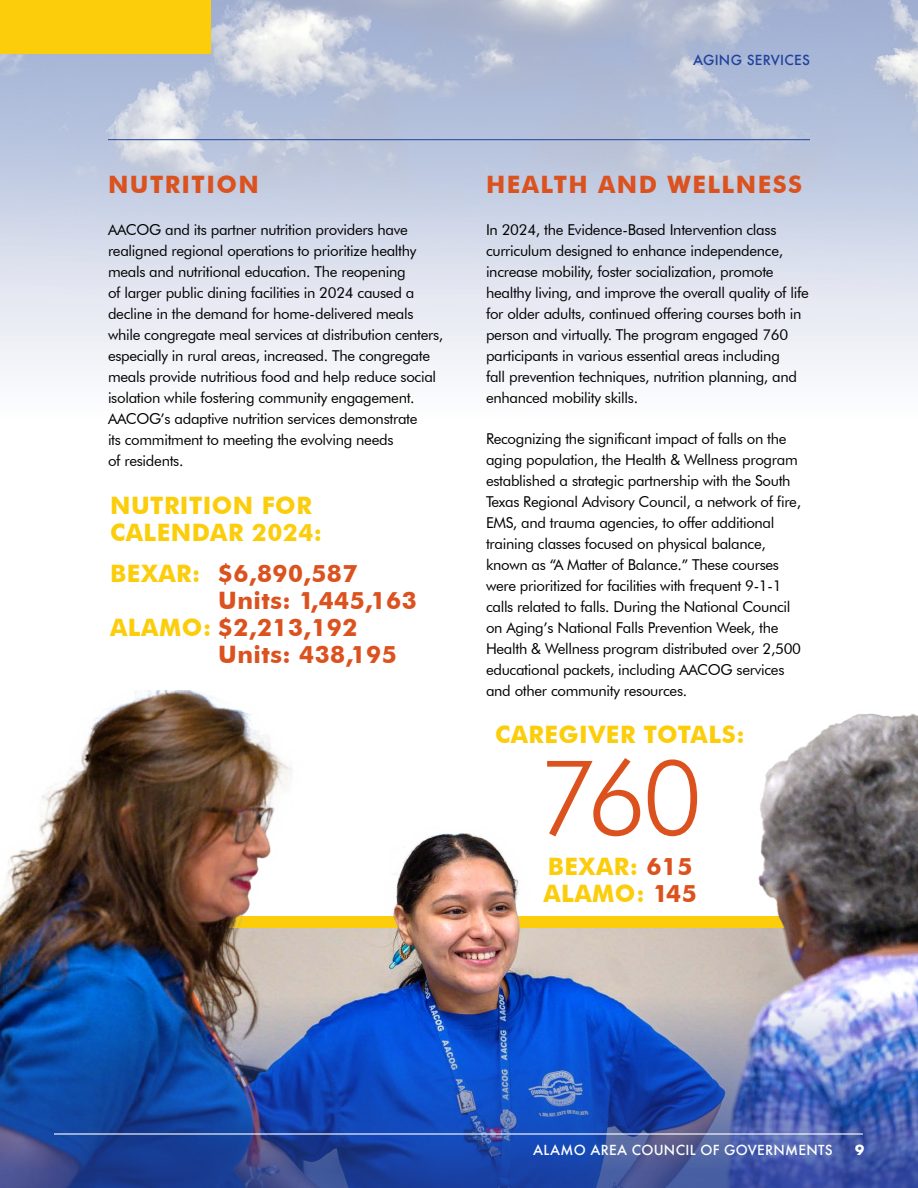
<style>
.page{position:relative;width:918px;height:1188px;background:#fff}
.page>*{position:absolute;margin:0;border:0;box-sizing:border-box;transform-origin:0 0}
.t1{font:300 103.5px "Futura BT";color:#db521f}
.t2{font:700 24px "Futura BT";letter-spacing:.02em;color:#db521f}
.t3{font:700 24px/27px "Futura BT";letter-spacing:.02em;color:#fbcd0b}
.t4{font:700 24px "Futura BT";letter-spacing:.06em;color:#db521f}
.t5{font:15px/21px "Futura BT";letter-spacing:-.02em;color:#000}
.t6{font:500 13.5px "Futura";letter-spacing:.02em;color:#fff}
.t7{font:500 13.5px "Futura";letter-spacing:.02em;color:#20419b}
.t8{font:700 13.5px "Futura";color:#fff}
.s1{color:#fbcd0b}
.s2{color:#db521f}
</style>
<div class="page">
<div style="left:0;top:0;width:918px;height:418px;background:#f5f6fa"></div>
<img style="left:0;top:0;width:918px;height:331px">
<div style="left:0;top:0;width:210px;height:54px;background:#fbcd0b"></div>
<img style="left:0;top:691px;width:918px;height:306px">
<img style="left:0;top:997px;width:918px;height:191px">
<hr style="left:108px;top:139px;width:702px;height:1px;background:#20419b">
<hr style="left:54px;top:1133px;width:809px;height:2px;background:#fff">
<p class="t7" style="left:693px;top:51px;width:118px">AGING SERVICES</p>
<h2 class="t4" style="left:108px;top:170px;width:152px">NUTRITION</h2>
<p class="t5" style="left:108px;top:219px;width:337px">AACOG and its partner nutrition providers have realigned regional operations to prioritize healthy meals and nutritional education. The reopening<br>of larger public dining facilities in 2024 caused a decline in the demand for home-delivered meals while congregate meal services at distribution centers, especially in rural areas, increased. The congregate meals provide nutritious food and help reduce social isolation while fostering community engagement.<br>AACOG’s adaptive nutrition services demonstrate<br>its commitment to meeting the evolving needs<br>of residents.</p>
<h2 class="t3" style="left:110px;top:492px;width:213px">NUTRITION FOR<br>CALENDAR 2024:</h2>
<h2 class="t2" style="left:110px;top:559px;width:249px"><span class="s1">BEXAR:</span> $6,890,587</h2>
<h2 class="t2" style="left:218px;top:586px;width:200px">Units: 1,445,163</h2>
<h2 class="t2" style="left:110px;top:613px;width:249px"><span class="s1">ALAMO:</span> $2,213,192</h2>
<h2 class="t2" style="left:218px;top:640px;width:180px">Units: 438,195</h2>
<h2 class="t4" style="left:486px;top:170px;width:318px">HEALTH AND WELLNESS</h2>
<p class="t5" style="left:486px;top:219px;width:324px">In 2024, the Evidence-Based Intervention class curriculum designed to enhance independence, increase mobility, foster socialization, promote healthy living, and improve the overall quality of life for older adults, continued offering courses both in person and virtually. The program engaged 760 participants in various essential areas including<br>fall prevention techniques, nutrition planning, and enhanced mobility skills.</p>
<p class="t5" style="left:486px;top:428px;width:317px">Recognizing the significant impact of falls on the aging population, the Health &amp; Wellness program established a strategic partnership with the South Texas Regional Advisory Council, a network of fire, EMS, and trauma agencies, to offer additional training classes focused on physical balance, known as “A Matter of Balance.” These courses were prioritized for facilities with frequent 9-1-1 calls related to falls. During the National Council on Aging’s National Falls Prevention Week, the Health &amp; Wellness program distributed over 2,500 educational packets, including AACOG services and other community resources.</p>
<h2 class="t3" style="left:495px;top:721px;width:251px">CAREGIVER TOTALS:</h2>
<h1 class="t1" style="left:538px;top:735px;width:166px">760</h1>
<h2 class="t3" style="left:543px;top:853px;width:155px">BEXAR: <span class="s2">615<br></span>ALAMO: <span class="s2">145</span></h2>
<p class="t6" style="left:533px;top:1141px;width:301px">ALAMO AREA COUNCIL OF GOVERNMENTS</p>
<p class="t8" style="left:855px;top:1140px;width:11px">9</p>
</div>
